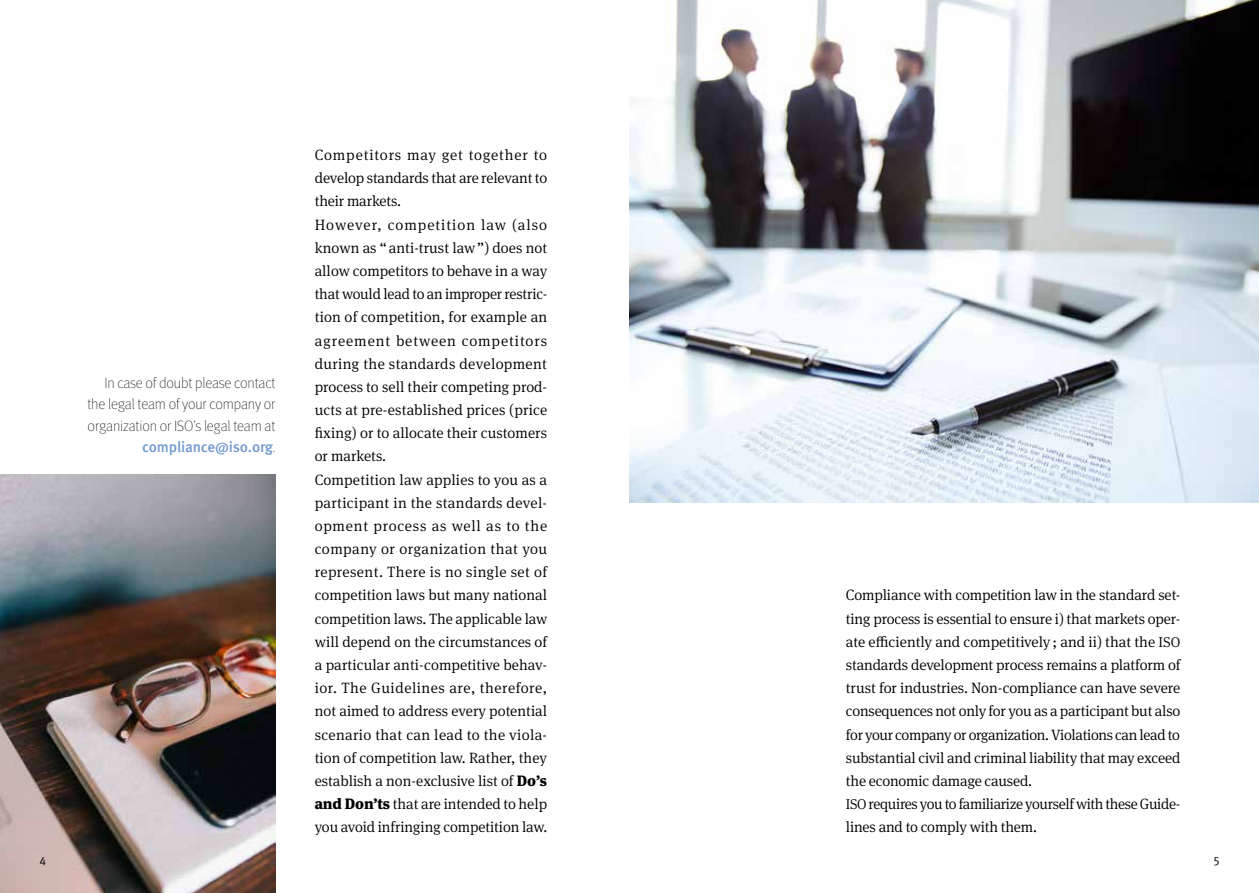
<style>
.page{position:relative;width:1259px;height:893px;background:#fff}
.page>*{position:absolute;margin:0;border:0;box-sizing:border-box;transform-origin:0 0}
.t1{font:300 15px/23.2px "Meta Serif Pro";color:#000}
.t2{font:100 15px/21.5px "Meta Pro";letter-spacing:-.01em;color:#000;text-align:right}
.t3{font:12px "Meta Pro Norm";color:#000}
.s1{font-weight:500;color:#7098d0}
.s2{font-weight:900}
.s3{font-size:14.25px}
</style>
<div class="page">
<img style="left:630px;top:0;width:629px;height:502px">
<img style="left:0;top:474px;width:275px;height:419px">
<p class="t2" style="left:87px;top:371px;width:190px">In case of doubt please contact the legal team of your company or organization or ISO’s legal team at <span class="s1">compliance@iso.org</span>.</p>
<p class="t1" style="left:315px;top:143px;width:234px">Competitors may get together to develop standards that are relevant to their markets.<br>However, competition law (also known as “ anti-trust law”) does not allow competitors to behave in a way that would lead to an improper restric&shy;tion of competition, for example an agreement between competitors during the standards development process to sell their competing prod&shy;ucts at pre-established prices (price fixing) or to allocate their customers or markets.<br>Competition law applies to you as a participant in the standards devel&shy;opment process as well as to the company or organization that you represent. There is no single set of competition laws but many national competition laws. The applicable law will depend on the circumstances of a particular anti-competitive behav&shy;ior. The Guidelines are, therefore, not aimed to address every potential scenario that can lead to the viola&shy;tion of competition law. Rather, they establish a non-exclusive list of <span class="s2">Do’s and Don’ts</span> that are intended to help you avoid infringing competition law.</p>
<p class="t1" style="left:846px;top:583px;width:336px">Compliance with competition law in the standard set&shy;ting process is essential to ensure i) that markets oper&shy;ate efficiently and competitively ; and ii) that the <span class="s3">ISO </span>standards development process remains a platform of trust for industries. Non-compliance can have severe consequences not only for you as a participant but also for your company or organization. Violations can lead to substantial civil and criminal liability that may exceed the economic damage caused.<br><span class="s3">ISO</span> requires you to familiarize yourself with these Guide&shy;lines and to comply with them.</p>
<p class="t3" style="left:39px;top:852px;width:8px">4</p>
<p class="t3" style="left:1213px;top:852px;width:7px">5</p>
</div>
